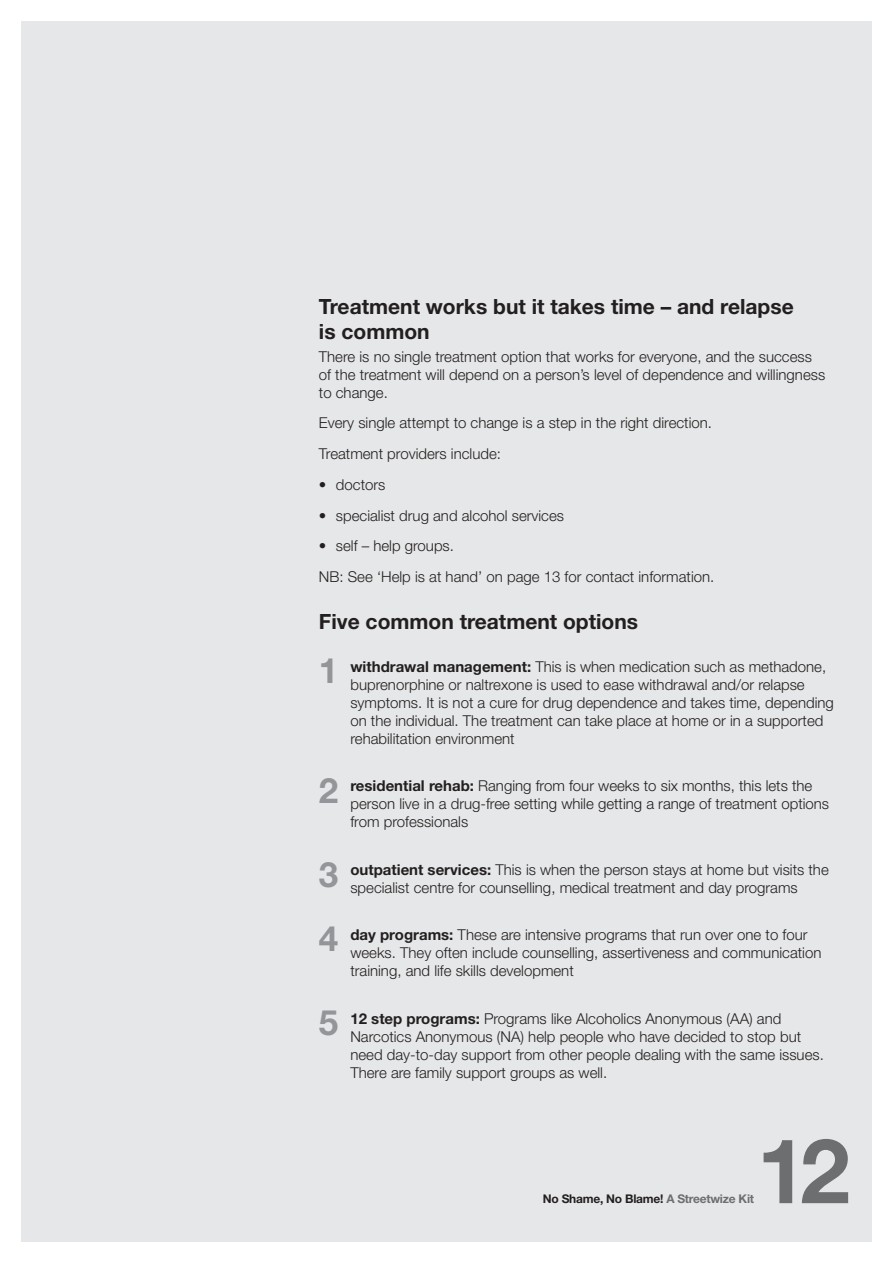
<style>
.page{position:relative;width:893px;height:1263px;background:#fff}
.page>*{position:absolute;margin:0;border:0;box-sizing:border-box;transform-origin:0 0}
.t1{font:700 90px "Helvetica Neue";color:#6c6e70}
.t2{font:700 34.95px/64.7px "Helvetica Neue";color:#939598}
.t3{font:700 21px/25.2px "Helvetica Neue";color:#231f20}
.t4{font:300 15px/18px "Helvetica Neue";color:#231f20}
.t5{font:700 12px "Helvetica Neue";letter-spacing:-.02em;color:#231f20}
.s1{font-weight:700}
.s2{color:#6c6e70}
</style>
<div class="page">
<div style="left:21px;top:21px;width:851px;height:1221px;background:#e6e7e8"></div>
<h3 class="t3" style="left:319px;top:296px;width:476px">Treatment works but it takes time – and relapse is common</h3>
<p class="t4" style="left:319px;top:349px;width:508px">There is no single treatment option that works for everyone, and the success of the treatment will depend on a person’s level of dependence and willingness to change.</p>
<p class="t4" style="left:319px;top:409px;width:395px;line-height:30.8px">Every single attempt to change is a step in the right direction.<br>Treatment providers include:</p>
<p class="t4" style="left:319px;top:477px;width:68px">• doctors</p>
<p class="t4" style="left:319px;top:508px;width:247px">• specialist drug and alcohol services</p>
<p class="t4" style="left:319px;top:532px;width:397px;line-height:30.8px">• self – help groups.<br>NB: See ‘Help is at hand’ on page 13 for contact information.</p>
<h3 class="t3" style="left:319px;top:610px;width:321px">Five common treatment options</h3>
<p class="t4" style="left:350px;top:659px;width:485px"><span class="s1">withdrawal management:</span> This is when medication such as methadone, buprenorphine or naltrexone is used to ease withdrawal and/or relapse symptoms. It is not a cure for drug dependence and takes time, depending on the individual. The treatment can take place at home or in a supported rehabilitation environment</p>
<p class="t4" style="left:350px;top:778px;width:480px"><span class="s1">residential rehab:</span> Ranging from four weeks to six months, this lets the person live in a drug-free setting while getting a range of treatment options from professionals</p>
<p class="t4" style="left:350px;top:862px;width:480px"><span class="s1">outpatient services:</span> This is when the person stays at home but visits the specialist centre for counselling, medical treatment and day programs</p>
<p class="t4" style="left:350px;top:927px;width:472px"><span class="s1">day programs:</span> These are intensive programs that run over one to four weeks. They often include counselling, assertiveness and communication training, and life skills development</p>
<p class="t4" style="left:350px;top:1011px;width:475px"><span class="s1">12 step programs:</span> Programs like Alcoholics Anonymous (AA) and Narcotics Anonymous (NA) help people who have decided to stop but need day-to-day support from other people dealing with the same issues.<br>There are family support groups as well.</p>
<h2 class="t2" style="left:319px;top:641px;width:21px">1</h2>
<h2 class="t2" style="left:319px;top:761px;width:21px">2</h2>
<h2 class="t2" style="left:319px;top:845px;width:21px">3<br>4</h2>
<h2 class="t2" style="left:319px;top:993px;width:21px">5</h2>
<p class="t5" style="left:543px;top:1195px;width:213px">No Shame, No Blame! <span class="s2">A Streetwize Kit</span></p>
<h1 class="t1" style="left:757px;top:1139px;width:95px">12</h1>
</div>
